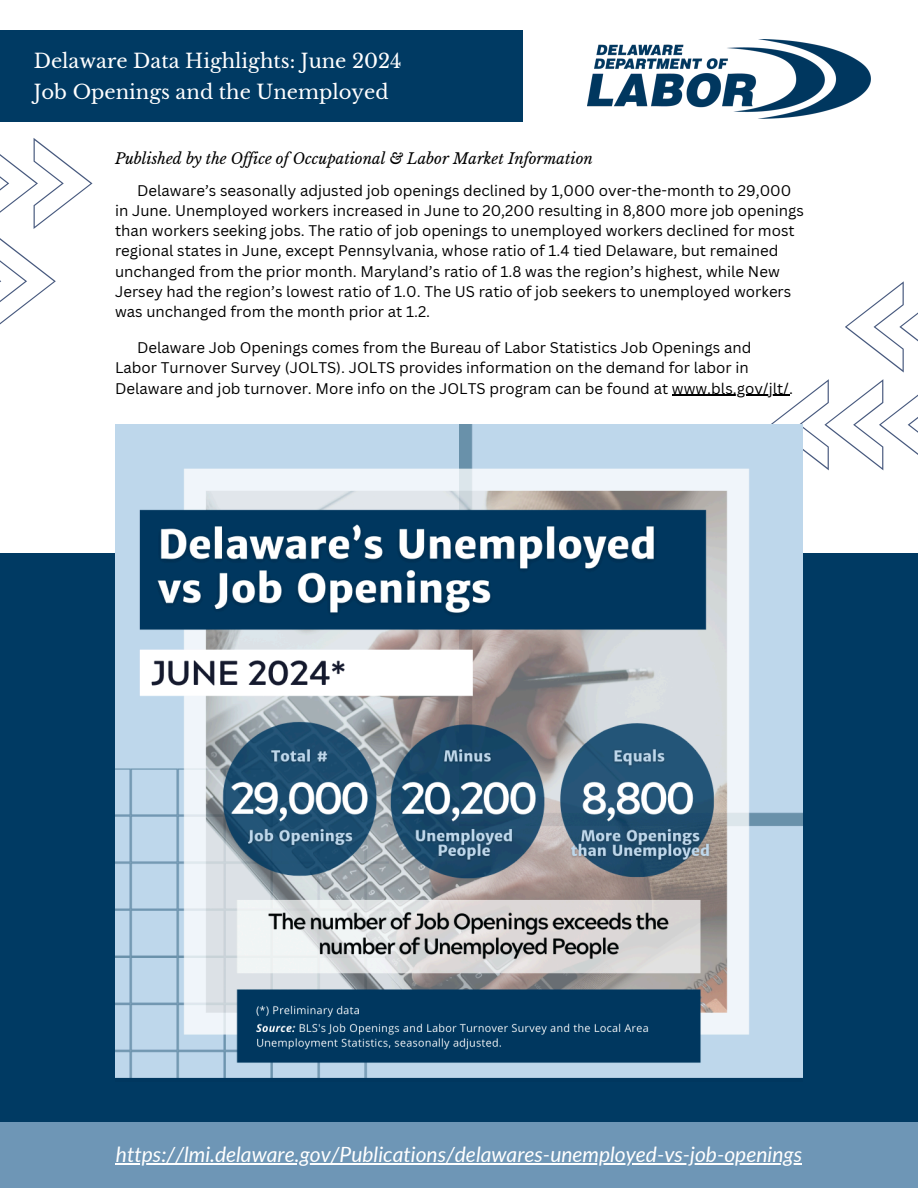
<style>
.page{position:relative;width:918px;height:1188px;background:#fff}
.page>*{position:absolute;margin:0;border:0;box-sizing:border-box;transform-origin:0 0}
.t1{font:italic 21px "Lato";color:#fff}
.t2{font:19.65px/30.3px "Libre Baskerville";color:#fff}
.t3{font:15px/20.2px "Canva Sans";color:#000}
.t4{font:italic 15px "Libre Baskerville";color:#000}
</style>
<div class="page">
<div style="left:0;top:553px;width:918px;height:635px;background:#003a63"></div>
<div style="left:0;top:1122px;width:918px;height:66px;background:#6e96b6"></div>
<svg style="left:770px;top:379px;width:148px;height:91px"></svg>
<svg style="left:845px;top:281px;width:73px;height:91px"></svg>
<svg style="left:0;top:138px;width:92px;height:91px"></svg>
<svg style="left:0;top:238px;width:55px;height:87px"></svg>
<img style="left:115px;top:425px;width:687px;height:653px">
<img style="left:587px;top:40px;width:284px;height:78px">
<hr style="left:116px;top:1163px;width:686px;height:2px;background:#fff">
<hr style="left:672px;top:395px;width:117px;height:1px;background:#000">
<div style="left:0;top:30px;width:523px;height:92px;background:#003a63"></div>
<p class="t2" style="left:34px;top:46px;width:369px">Delaware Data Highlights: June 2024<br>Job Openings and the Unemployed</p>
<p class="t4" style="left:115px;top:149px;width:479px">Published by the Of ice of Occupational &amp; Labor Market Information</p>
<p class="t3" style="left:115px;top:180px;width:690px;text-indent:22px">Delaware’s seasonally adjusted job openings declined by 1,000 over-the-month to 29,000 in June. Unemployed workers increased in June to 20,200 resulting in 8,800 more job openings than workers seeking jobs. The ratio of job openings to unemployed workers declined for most regional states in June, except Pennsylvania, whose ratio of 1.4 tied Delaware, but remained unchanged from the prior month. Maryland’s ratio of 1.8 was the region’s highest, while New Jersey had the region’s lowest ratio of 1.0. The US ratio of job seekers to unemployed workers was unchanged from the month prior at 1.2.</p>
<p class="t3" style="left:137px;top:337px;width:616px">Delaware Job Openings comes from the Bureau of Labor Statistics Job Openings and</p>
<p class="t3" style="left:115px;top:357px;width:680px">Labor Turnover Survey (JOLTS). JOLTS provides information on the demand for labor in<br>Delaware and job turnover. More info on the JOLTS program can be found at www.bls.gov/jlt/.</p>
<p class="t1" style="left:116px;top:1142px;width:688px">https://lmi.delaware.gov/Publications/delawares-unemployed-vs-job-openings</p>
</div>
